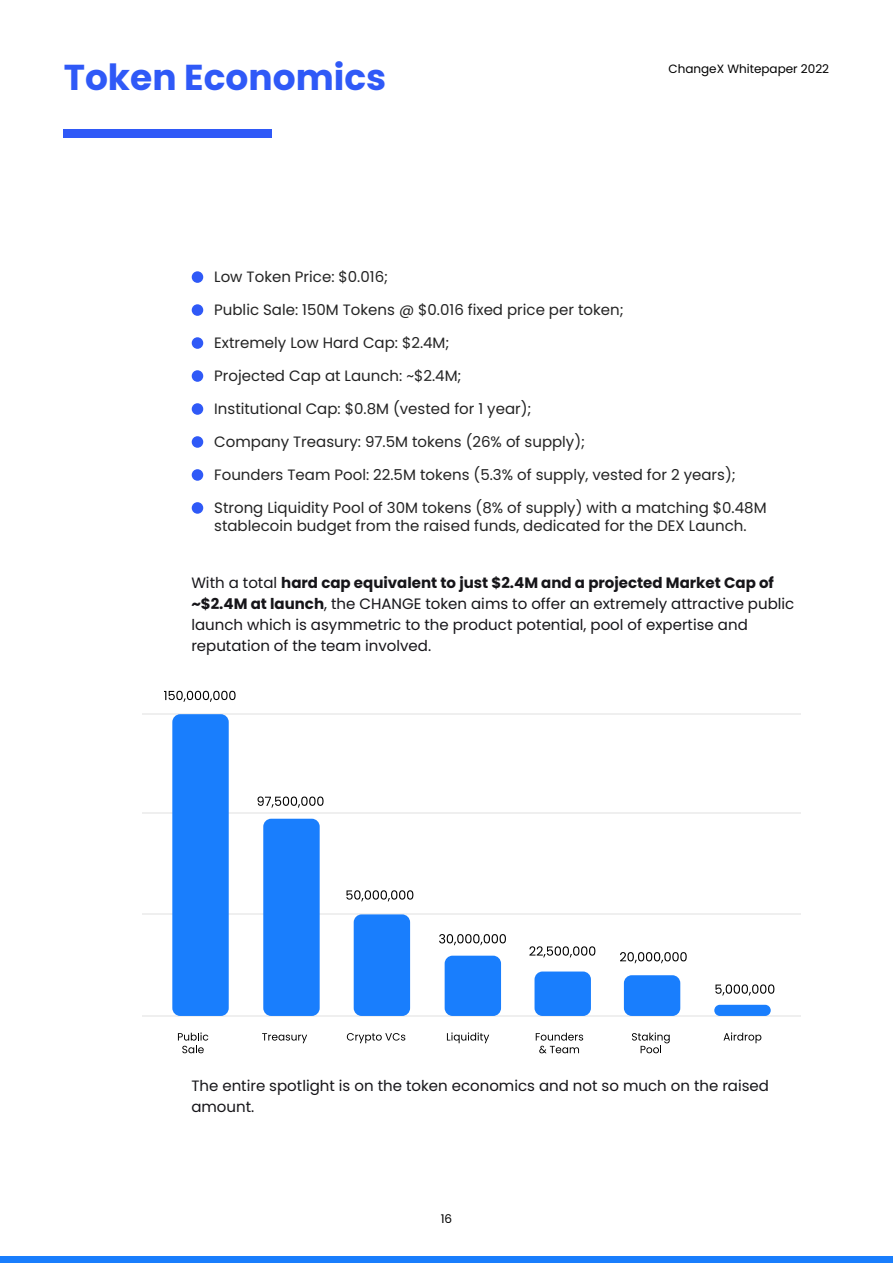
<style>
.page{position:relative;width:893px;height:1263px;background:#fff}
.page>*{position:absolute;margin:0;border:0;box-sizing:border-box;transform-origin:0 0}
.t1{font:700 36px "Poppins";color:#2f59f7}
.t2{font:15px/18px "Poppins";color:#232323}
.t3{font:15px/21px "Poppins";color:#161519}
.t4{font:12px "Poppins";color:#000}
.s1{font-weight:700}
</style>
<div class="page">
<div style="left:0;top:1256px;width:893px;height:7px;background:#197efd"></div>
<div style="left:64px;top:129px;width:208px;height:9px;background:#2f59f7"></div>
<div style="left:192px;top:271px;width:11px;height:12px;background:#2f59f7;border-radius:50%"></div>
<div style="left:192px;top:304px;width:11px;height:12px;background:#2f59f7;border-radius:50%"></div>
<div style="left:192px;top:337px;width:11px;height:12px;background:#2f59f7;border-radius:50%"></div>
<div style="left:192px;top:370px;width:11px;height:12px;background:#2f59f7;border-radius:50%"></div>
<div style="left:192px;top:403px;width:11px;height:12px;background:#2f59f7;border-radius:50%"></div>
<div style="left:192px;top:436px;width:11px;height:12px;background:#2f59f7;border-radius:50%"></div>
<div style="left:192px;top:469px;width:11px;height:12px;background:#2f59f7;border-radius:50%"></div>
<div style="left:192px;top:502px;width:11px;height:12px;background:#2f59f7;border-radius:50%"></div>
<hr style="left:142px;top:1015px;width:659px;height:2px;background:#efefef">
<hr style="left:142px;top:914px;width:659px;height:1px;background:#efefef">
<hr style="left:142px;top:813px;width:659px;height:1px;background:#efefef">
<hr style="left:142px;top:713px;width:659px;height:2px;background:#efefef">
<div style="left:172px;top:714px;width:57px;height:302px;background:#197efd;border-radius:8px"></div>
<div style="left:263px;top:819px;width:57px;height:197px;background:#197efd;border-radius:8px"></div>
<div style="left:354px;top:914px;width:56px;height:102px;background:#197efd;border-radius:8px"></div>
<div style="left:445px;top:956px;width:56px;height:60px;background:#197efd;border-radius:8px"></div>
<div style="left:534px;top:971px;width:57px;height:45px;background:#197efd;border-radius:8px"></div>
<div style="left:624px;top:975px;width:56px;height:41px;background:#197efd;border-radius:8px"></div>
<div style="left:714px;top:1005px;width:57px;height:11px;background:#197efd;border-radius:6px"></div>
<svg style="left:164px;top:691px;width:72px;height:11px"></svg>
<svg style="left:257px;top:796px;width:67px;height:12px"></svg>
<svg style="left:346px;top:890px;width:67px;height:11px"></svg>
<svg style="left:439px;top:934px;width:67px;height:11px"></svg>
<svg style="left:529px;top:946px;width:66px;height:11px"></svg>
<svg style="left:620px;top:952px;width:67px;height:11px"></svg>
<svg style="left:715px;top:984px;width:59px;height:11px"></svg>
<svg style="left:178px;top:1032px;width:30px;height:21px"></svg>
<svg style="left:262px;top:1033px;width:45px;height:10px"></svg>
<svg style="left:347px;top:1033px;width:58px;height:10px"></svg>
<svg style="left:447px;top:1032px;width:42px;height:11px"></svg>
<svg style="left:536px;top:1033px;width:47px;height:7px"></svg>
<svg style="left:539px;top:1046px;width:40px;height:7px"></svg>
<svg style="left:632px;top:1032px;width:38px;height:21px"></svg>
<svg style="left:723px;top:1032px;width:38px;height:11px"></svg>
<h1 class="t1" style="left:64px;top:57px;width:324px">Token Economics</h1>
<p class="t4" style="left:668px;top:61px;width:162px">ChangeX Whitepaper 2022</p>
<p class="t2" style="left:214px;top:268px;width:175px">Low Token Price: $0.016;</p>
<p class="t2" style="left:214px;top:301px;width:411px">Public Sale: 150M Tokens @ $0.016 fixed price per token;</p>
<p class="t2" style="left:214px;top:334px;width:237px">Extremely Low Hard Cap: $2.4M;</p>
<p class="t2" style="left:214px;top:367px;width:249px">Projected Cap at Launch: ~$2.4M;</p>
<p class="t2" style="left:214px;top:400px;width:319px">Institutional Cap: $0.8M (vested for 1 year);</p>
<p class="t2" style="left:214px;top:433px;width:372px">Company Treasury: 97.5M tokens (26% of supply);</p>
<p class="t2" style="left:214px;top:466px;width:523px">Founders Team Pool: 22.5M tokens (5.3% of supply, vested for 2 years);</p>
<p class="t2" style="left:214px;top:499px;width:554px">Strong Liquidity Pool of 30M tokens (8% of supply) with a matching $0.48M stablecoin budget from the raised funds, dedicated for the DEX Launch.</p>
<p class="t3" style="left:191px;top:572px;width:604px">With a total <span class="s1">hard cap equivalent to just $2.4M and a projected Market Cap of ~$2.4M at launch</span>, the CHANGE token aims to offer an extremely attractive public launch which is asymmetric to the product potential, pool of expertise and reputation of the team involved.</p>
<p class="t3" style="left:191px;top:1075px;width:579px">The entire spotlight is on the token economics and not so much on the raised amount.</p>
<p class="t4" style="left:441px;top:1212px;width:13px">16</p>
</div>
